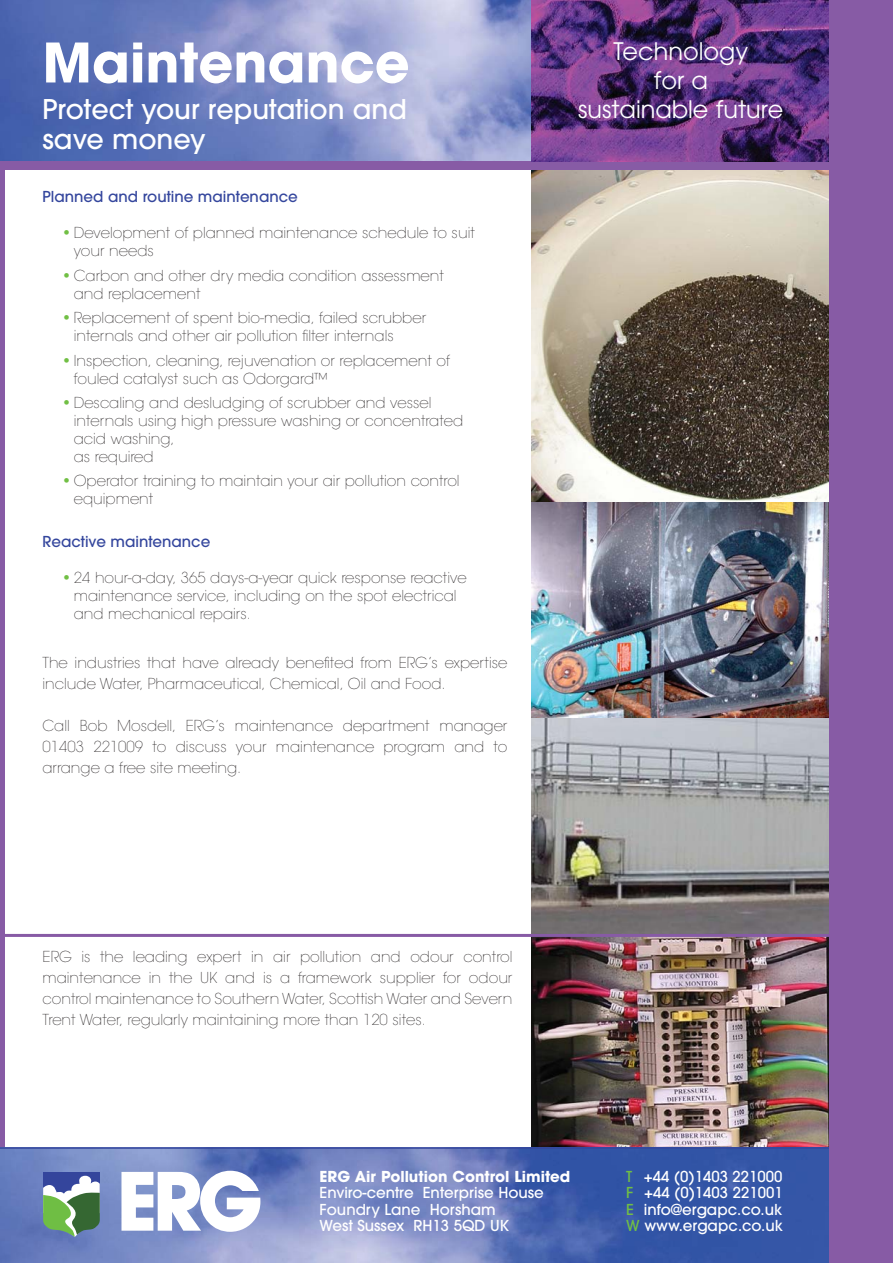
<style>
.page{position:relative;width:893px;height:1263px;background:#fff}
.page>*{position:absolute;margin:0;border:0;box-sizing:border-box;transform-origin:0 0}
.t1{font:700 82.65px "Avant Garde IT Cby BT";color:#fff}
.t2{font:700 54px "Avant Garde";color:#fff}
.t3{font:500 27px/30px "Avant Garde";color:#fff}
.t4{font:24px/28.8px "Avant Garde";color:#fff;text-align:center}
.t5{font:200 15px/18px "Avant Garde";color:#231f20}
.t6{font:500 15px/16.5px "Avant Garde";color:#fff}
.t7{font:500 15px "Avant Garde";color:#34469d}
.t8{font:700 15px "Avant Garde";color:#fff}
.s1{color:#71bf44}
</style>
<div class="page">
<img style="left:531px;top:937px;width:298px;height:210px">
<svg style="left:531px;top:718px;width:298px;height:216px;background:#979798"></svg>
<img style="left:531px;top:502px;width:298px;height:216px">
<img style="left:531px;top:170px;width:298px;height:332px">
<hr style="left:0;top:168px;width:4px;height:986px;background:#875ba5">
<img style="left:0;top:1149px;width:829px;height:114px">
<hr style="left:0;top:1147px;width:893px;height:2px;background:#34469d">
<img style="left:0;top:0;width:531px;height:162px">
<div style="left:43px;top:1172px;width:57px;height:25px;background:#34459c"></div>
<svg style="left:43px;top:1176px;width:57px;height:61px"></svg>
<div style="left:0;top:162px;width:881px;height:8px;background:#875ba5"></div>
<img style="left:531px;top:0;width:298px;height:162px">
<div style="left:829px;top:0;width:64px;height:1263px;background:#875ba5"></div>
<hr style="left:0;top:934px;width:850px;height:3px;background:#875ba5">
<h2 class="t2" style="left:43px;top:43px;width:369px">Maintenance</h2>
<h3 class="t3" style="left:43px;top:96px;width:366px">Protect your reputation and save money</h3>
<p class="t7" style="left:43px;top:191px;width:257px">Planned and routine maintenance</p>
<p class="t5" style="left:74px;top:225px;width:402px;text-indent:-10px"><span class="s1">•</span> Development of planned maintenance schedule to suit your needs</p>
<p class="t5" style="left:74px;top:268px;width:371px;text-indent:-10px"><span class="s1">•</span> Carbon and other dry media condition assessment and replacement</p>
<p class="t5" style="left:74px;top:310px;width:354px;text-indent:-10px"><span class="s1">•</span> Replacement of spent bio-media, failed scrubber internals and other air pollution filter internals</p>
<p class="t5" style="left:74px;top:353px;width:378px;text-indent:-10px"><span class="s1">•</span> Inspection, cleaning, rejuvenation or replacement of fouled catalyst such as Odorgard™</p>
<p class="t5" style="left:74px;top:395px;width:391px;text-indent:-10px"><span class="s1">•</span> Descaling and desludging of scrubber and vessel internals using high pressure washing or concentrated acid washing,<br>as required</p>
<p class="t5" style="left:74px;top:473px;width:387px;text-indent:-10px"><span class="s1">•</span> Operator training to maintain your air pollution control equipment</p>
<p class="t7" style="left:43px;top:536px;width:169px">Reactive maintenance</p>
<p class="t5" style="left:74px;top:570px;width:394px;text-indent:-10px"><span class="s1">•</span> 24 hour-a-day, 365 days-a-year quick response reactive maintenance service, including on the spot electrical and mechanical repairs.</p>
<p class="t5" style="left:43px;top:654px;width:466px;line-height:21px">The industries that have already benefited from ERG’s expertise include Water, Pharmaceutical, Chemical, Oil and Food.</p>
<p class="t5" style="left:43px;top:717px;width:466px;line-height:21px;text-align:justify">Call Bob Mosdell, ERG’s maintenance department manager 01403 221009 to discuss your maintenance program and to arrange a free site meeting.</p>
<h3 class="t4" style="left:578px;top:39px;width:207px">Technology<br>for a<br>sustainable future</h3>
<p class="t5" style="left:43px;top:948px;width:471px;line-height:21px;text-align:justify">ERG is the leading expert in air pollution and odour control maintenance in the UK and is a framework supplier for odour control maintenance to Southern Water, Scottish Water and Severn Trent Water, regularly maintaining more than 120 sites.</p>
<h1 class="t1" style="left:117px;top:1171px;width:147px">ERG</h1>
<p class="t8" style="left:320px;top:1171px;width:252px">ERG Air Pollution Control Limited</p>
<p class="t6" style="left:320px;top:1186px;width:226px">Enviro-centre Enterprise House<br>Foundry Lane Horsham<br>West Sussex RH13 5QD UK</p>
<p class="t6" style="left:626px;top:1169px;width:158px;text-align:justify"><span class="s1">T</span> +44 (0)1403 221000<br><span class="s1">F</span> +44 (0)1403 221001<br><span class="s1">E</span> info@ergapc.co.uk <span class="s1">W</span> www.ergapc.co.uk</p>
</div>
